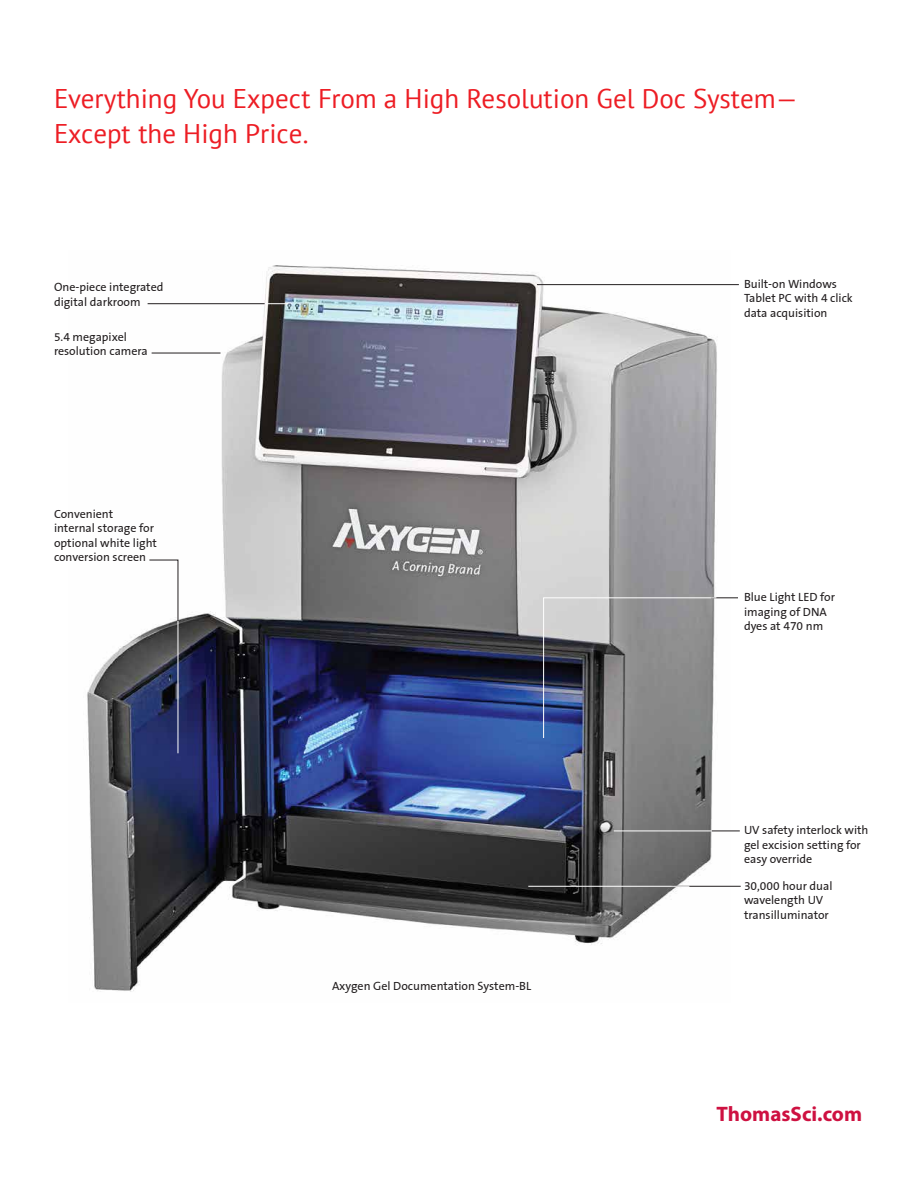
<style>
.page{position:relative;width:918px;height:1188px;background:#fff}
.page>*{position:absolute;margin:0;border:0;box-sizing:border-box;transform-origin:0 0}
.t1{font:27px/34.5px "PT Sans";color:#ed1d24}
.t2{font:700 21px "Myriad Pro";color:#ce1141}
.t3{font:12px/14.4px "Corning Sans";color:#231f20}
</style>
<div class="page">
<img style="left:87px;top:265px;width:644px;height:727px">
<hr style="left:537px;top:284px;width:202px;height:1px;background:#231f20">
<svg style="left:712px;top:831px;width:28px;height:1px"></svg>
<hr style="left:671px;top:886px;width:70px;height:1px;background:#231f20">
<hr style="left:614px;top:831px;width:97px;height:1px;background:#fff">
<hr style="left:528px;top:886px;width:161px;height:1px;background:#fff">
<svg style="left:265px;top:303px;width:23px;height:1px"></svg>
<svg style="left:543px;top:597px;width:195px;height:142px;background:#8f9197"></svg>
<hr style="left:148px;top:303px;width:117px;height:1px;background:#231f20">
<hr style="left:152px;top:353px;width:69px;height:1px;background:#231f20">
<svg style="left:149px;top:559px;width:30px;height:63px"></svg>
<hr style="left:178px;top:621px;width:1px;height:132px;background:#fff">
<h1 class="t1" style="left:54px;top:81px;width:745px">Everything You Expect From a High Resolution Gel Doc System—<br>Except the High Price.</h1>
<p class="t3" style="left:54px;top:280px;width:111px">One-piece integrated digital darkroom</p>
<p class="t3" style="left:744px;top:277px;width:110px">Built-on Windows<br>Tablet PC with 4 click data acquisition</p>
<p class="t3" style="left:54px;top:329px;width:95px">5.4 megapixel resolution camera</p>
<p class="t3" style="left:54px;top:507px;width:104px">Convenient internal storage for optional white light conversion screen</p>
<p class="t3" style="left:332px;top:979px;width:201px">Axygen Gel Documentation System-BL</p>
<p class="t3" style="left:744px;top:590px;width:92px">Blue Light LED for imaging of DNA dyes at 470 nm</p>
<p class="t3" style="left:744px;top:823px;width:126px">UV safety interlock with gel excision setting for easy override</p>
<p class="t3" style="left:744px;top:879px;width:90px">30,000 hour dual wavelength UV transilluminator</p>
<h2 class="t2" style="left:717px;top:1100px;width:147px">ThomasSci.com</h2>
</div>
